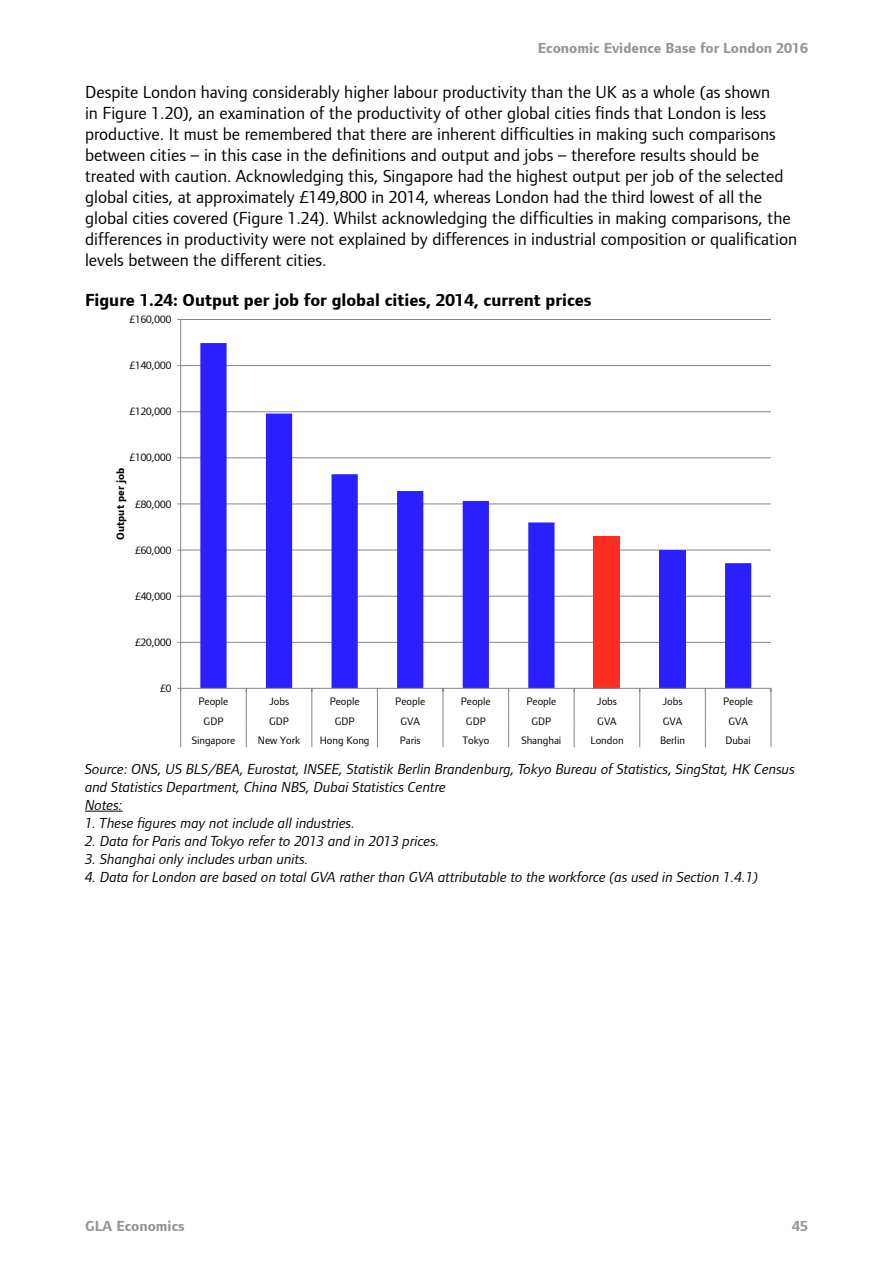
<style>
.page{position:relative;width:893px;height:1263px;background:#fff}
.page>*{position:absolute;margin:0;border:0;box-sizing:border-box;transform-origin:0 0}
.body_text{font:18px/21px "Foundry Form Sans";color:#000}
.figure_heading_black{font:700 18px "Foundry Form Sans";color:#000}
.source_no_space{font:italic 15px/18px "Foundry Form Sans";color:#000}
.source{font:italic 15px "Foundry Form Sans";color:#000}
.t1{font:700 15px "Foundry Form Sans";color:#939598}
.t2{font:11.1px "Foundry Form Sans";color:#000}
.t3{font:700 11.1px "Foundry Form Sans";color:#000}
</style>
<div class="page">
<hr style="left:85px;top:811px;width:38px;height:1px;background:#000">
<hr style="left:181px;top:642px;width:590px;height:1px;background:#868686">
<hr style="left:181px;top:596px;width:590px;height:1px;background:#868686">
<hr style="left:181px;top:550px;width:590px;height:1px;background:#868686">
<hr style="left:181px;top:504px;width:590px;height:1px;background:#868686">
<hr style="left:181px;top:457px;width:590px;height:1px;background:#868686">
<hr style="left:181px;top:411px;width:590px;height:1px;background:#868686">
<hr style="left:181px;top:365px;width:590px;height:1px;background:#868686">
<hr style="left:181px;top:319px;width:590px;height:1px;background:#868686">
<svg style="left:200px;top:343px;width:551px;height:345px"></svg>
<hr style="left:180px;top:319px;width:1px;height:369px;background:#868686">
<hr style="left:181px;top:688px;width:590px;height:1px;background:#868686">
<svg style="left:177px;top:688px;width:4px;height:59px"></svg>
<svg style="left:246px;top:689px;width:1px;height:58px"></svg>
<svg style="left:311px;top:689px;width:1px;height:58px"></svg>
<svg style="left:377px;top:689px;width:1px;height:58px"></svg>
<svg style="left:443px;top:689px;width:1px;height:58px"></svg>
<svg style="left:508px;top:689px;width:1px;height:58px"></svg>
<svg style="left:574px;top:689px;width:1px;height:58px"></svg>
<svg style="left:639px;top:689px;width:1px;height:58px"></svg>
<svg style="left:705px;top:689px;width:1px;height:58px"></svg>
<svg style="left:771px;top:688px;width:1px;height:59px"></svg>
<p class="t1" style="left:538px;top:40px;width:272px">Economic Evidence Base for London 2016</p>
<p class="body_text" style="left:85px;top:81px;width:713px">Despite London having considerably higher labour productivity than the UK as a whole (as shown<br>in Figure 1.20), an examination of the productivity of other global cities finds that London is less productive. It must be remembered that there are inherent difficulties in making such comparisons between cities – in this case in the definitions and output and jobs – therefore results should be treated with caution. Acknowledging this, Singapore had the highest output per job of the selected global cities, at approximately £149,800 in 2014, whereas London had the third lowest of all the global cities covered (Figure 1.24). Whilst acknowledging the difficulties in making comparisons, the differences in productivity were not explained by differences in industrial composition or qualification levels between the different cities.</p>
<p class="figure_heading_black" style="left:85px;top:290px;width:508px">Figure 1.24: Output per job for global cities, 2014, current prices</p>
<p class="t2" style="left:130px;top:313px;width:43px">£160,000</p>
<p class="t2" style="left:130px;top:359px;width:43px">£140,000</p>
<p class="t2" style="left:130px;top:405px;width:43px">£120,000</p>
<p class="t2" style="left:130px;top:451px;width:43px">£100,000</p>
<p class="t3" style="left:114px;top:540px;width:73px;rotate:-90deg">Output per job</p>
<p class="t2" style="left:135px;top:498px;width:38px">£80,000</p>
<p class="t2" style="left:135px;top:544px;width:38px">£60,000</p>
<p class="t2" style="left:135px;top:590px;width:38px">£40,000</p>
<p class="t2" style="left:135px;top:636px;width:38px">£20,000</p>
<p class="t2" style="left:160px;top:682px;width:13px">£0</p>
<p class="t2" style="left:199px;top:695px;width:31px">People</p>
<p class="t2" style="left:269px;top:695px;width:22px">Jobs</p>
<p class="t2" style="left:330px;top:695px;width:31px">People</p>
<p class="t2" style="left:395px;top:695px;width:31px">People</p>
<p class="t2" style="left:461px;top:695px;width:31px">People</p>
<p class="t2" style="left:526px;top:695px;width:31px">People</p>
<p class="t2" style="left:597px;top:695px;width:22px">Jobs</p>
<p class="t2" style="left:662px;top:695px;width:22px">Jobs</p>
<p class="t2" style="left:723px;top:695px;width:31px">People</p>
<p class="t2" style="left:204px;top:715px;width:21px">GDP</p>
<p class="t2" style="left:269px;top:715px;width:21px">GDP</p>
<p class="t2" style="left:335px;top:715px;width:21px">GDP</p>
<p class="t2" style="left:400px;top:715px;width:21px">GVA</p>
<p class="t2" style="left:466px;top:715px;width:21px">GDP</p>
<p class="t2" style="left:531px;top:715px;width:21px">GDP</p>
<p class="t2" style="left:597px;top:715px;width:21px">GVA</p>
<p class="t2" style="left:663px;top:715px;width:21px">GVA</p>
<p class="t2" style="left:728px;top:715px;width:21px">GVA</p>
<p class="t2" style="left:192px;top:734px;width:45px">Singapore</p>
<p class="t2" style="left:258px;top:734px;width:44px">New York</p>
<p class="t2" style="left:320px;top:734px;width:51px">Hong Kong</p>
<p class="t2" style="left:400px;top:734px;width:22px">Paris</p>
<p class="t2" style="left:462px;top:734px;width:28px">Tokyo</p>
<p class="t2" style="left:521px;top:734px;width:41px">Shanghai</p>
<p class="t2" style="left:590px;top:734px;width:35px">London</p>
<p class="t2" style="left:660px;top:734px;width:27px">Berlin</p>
<p class="t2" style="left:725px;top:734px;width:27px">Dubai</p>
<p class="source_no_space" style="left:85px;top:760px;width:711px">Source: ONS, US BLS/BEA, Eurostat, INSEE, Statistik Berlin Brandenburg, Tokyo Bureau of Statistics, SingStat, HK Census and Statistics Department, China NBS, Dubai Statistics Centre</p>
<p class="source_no_space" style="left:85px;top:796px;width:39px">Notes:</p>
<p class="source_no_space" style="left:85px;top:814px;width:272px">1. These figures may not include all industries.</p>
<p class="source_no_space" style="left:85px;top:832px;width:356px">2. Data for Paris and Tokyo refer to 2013 and in 2013 prices.</p>
<p class="source_no_space" style="left:85px;top:850px;width:225px">3. Shanghai only includes urban units.</p>
<p class="source" style="left:85px;top:869px;width:675px">4. Data for London are based on total GVA rather than GVA attributable to the workforce (as used in Section 1.4.1)</p>
<p class="t1" style="left:85px;top:1218px;width:101px">GLA Economics</p>
<p class="t1" style="left:792px;top:1218px;width:17px">45</p>
</div>
